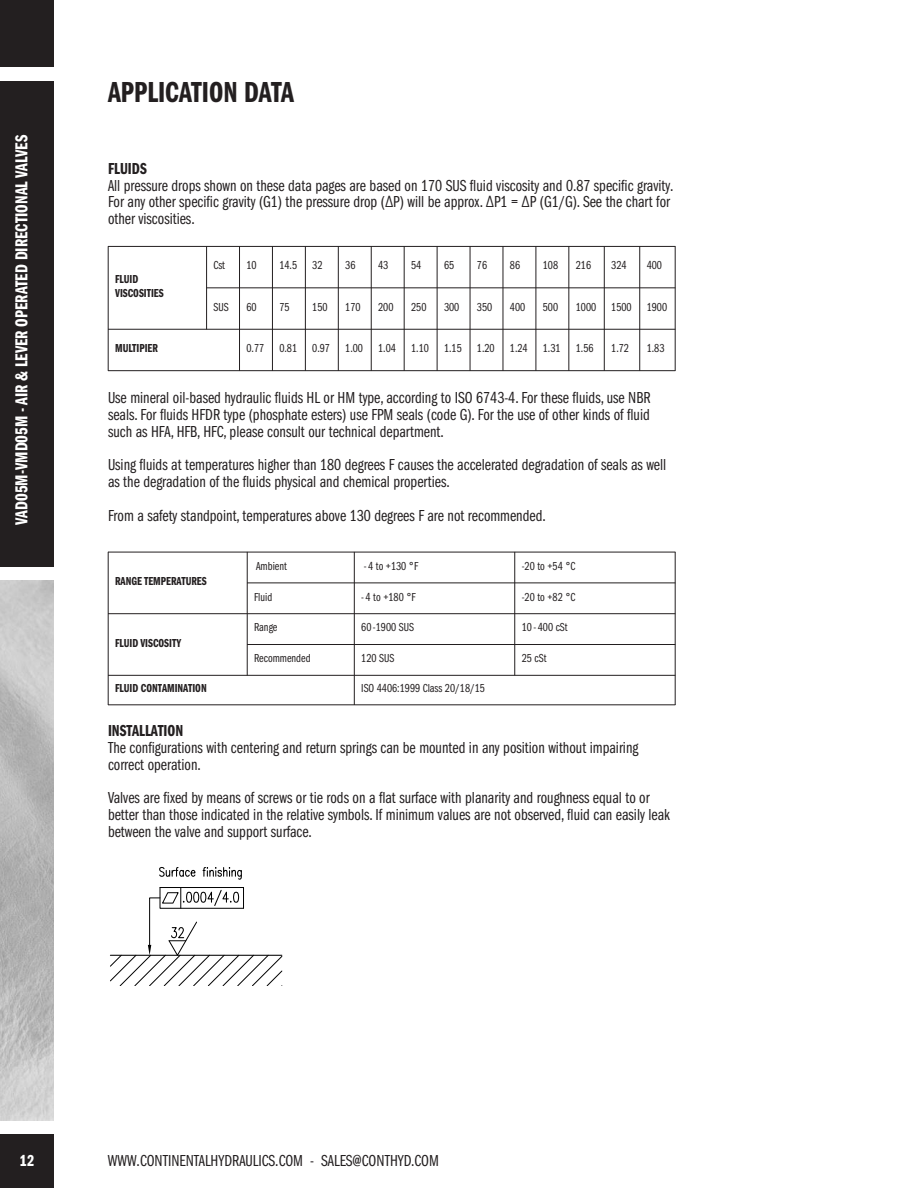
<style>
.page{position:relative;width:918px;height:1188px;background:#fff}
.page>*{position:absolute;margin:0;border:0;box-sizing:border-box;transform-origin:0 0}
.t1{font:30px "ITC Franklin Gothic Std Dm Cp";color:#231f20}
.t2{font:18px "ITC Franklin Gothic Std Dm Cp";color:#fff}
.t3{font:16.5px/16.8px "ITC Franklin Gothic Std Bk Cp";color:#231f20}
.t4{font:16.5px "ITC Franklin Gothic Std Dm Cp";color:#231f20}
.t5{font:16.5px "ITC Franklin Gothic Std Dm Cp";color:#fff}
.t6{font:12px "ITC Franklin Gothic Std Bk Cp";color:#231f20}
.t7{font:12px/14.4px "ITC Franklin Gothic Std Dm Cp";color:#231f20}
</style>
<div class="page">
<div style="left:0;top:81px;width:54px;height:486px;background:#231f20"></div>
<img style="left:0;top:580px;width:54px;height:540px">
<div style="left:0;top:1134px;width:54px;height:54px;background:#231f20"></div>
<div style="left:0;top:0;width:54px;height:68px;background:#231f20"></div>
<svg style="left:110px;top:887px;width:173px;height:99px"></svg>
<svg style="left:159px;top:867px;width:37px;height:10px"></svg>
<svg style="left:203px;top:867px;width:39px;height:13px"></svg>
<hr style="left:108px;top:246px;width:1px;height:125px;background:#231f20">
<hr style="left:206px;top:246px;width:1px;height:83px;background:#231f20">
<hr style="left:239px;top:246px;width:1px;height:125px;background:#231f20">
<hr style="left:272px;top:246px;width:1px;height:125px;background:#231f20">
<hr style="left:305px;top:246px;width:1px;height:125px;background:#231f20">
<hr style="left:338px;top:246px;width:1px;height:125px;background:#231f20">
<hr style="left:371px;top:246px;width:1px;height:125px;background:#231f20">
<hr style="left:404px;top:246px;width:1px;height:125px;background:#231f20">
<hr style="left:437px;top:246px;width:1px;height:125px;background:#231f20">
<hr style="left:470px;top:246px;width:1px;height:125px;background:#231f20">
<hr style="left:503px;top:246px;width:1px;height:125px;background:#231f20">
<hr style="left:536px;top:246px;width:1px;height:125px;background:#231f20">
<hr style="left:569px;top:246px;width:1px;height:125px;background:#231f20">
<hr style="left:604px;top:246px;width:1px;height:125px;background:#231f20">
<hr style="left:639px;top:246px;width:1px;height:125px;background:#231f20">
<hr style="left:675px;top:246px;width:1px;height:125px;background:#231f20">
<hr style="left:108px;top:246px;width:567px;height:1px;background:#231f20">
<hr style="left:206px;top:288px;width:469px;height:1px;background:#231f20">
<hr style="left:108px;top:329px;width:567px;height:1px;background:#231f20">
<hr style="left:108px;top:370px;width:567px;height:1px;background:#231f20">
<hr style="left:108px;top:552px;width:1px;height:153px;background:#231f20">
<hr style="left:247px;top:552px;width:1px;height:124px;background:#231f20">
<hr style="left:354px;top:552px;width:1px;height:153px;background:#231f20">
<hr style="left:514px;top:552px;width:1px;height:124px;background:#231f20">
<hr style="left:675px;top:552px;width:1px;height:153px;background:#231f20">
<hr style="left:108px;top:552px;width:567px;height:1px;background:#231f20">
<hr style="left:247px;top:583px;width:428px;height:1px;background:#231f20">
<hr style="left:108px;top:613px;width:567px;height:1px;background:#231f20">
<hr style="left:247px;top:644px;width:428px;height:1px;background:#231f20">
<hr style="left:108px;top:675px;width:567px;height:1px;background:#231f20">
<hr style="left:108px;top:705px;width:567px;height:1px;background:#231f20">
<p class="t2" style="left:15px;top:525px;width:392px;rotate:-90deg">VAD05M-VMD05M - AIR &amp; LEVER OPERATED DIRECTIONAL VALVES</p>
<h1 class="t1" style="left:108px;top:82px;width:188px">APPLICATION DATA</h1>
<p class="t4" style="left:108px;top:163px;width:40px">FLUIDS</p>
<p class="t3" style="left:108px;top:178px;width:567px">All pressure drops shown on these data pages are based on 170 SUS fluid viscosity and 0.87 specific gravity.<br>For any other specific gravity (G1) the pressure drop (∆P) will be approx. ∆P1 = ∆P (G1/G). See the chart for other viscosities.</p>
<p class="t7" style="left:115px;top:273px;width:50px">FLUID<br>VISCOSITIES</p>
<p class="t6" style="left:214px;top:261px;width:13px">Cst</p>
<p class="t6" style="left:246px;top:261px;width:12px">10</p>
<p class="t6" style="left:279px;top:261px;width:19px">14.5</p>
<p class="t6" style="left:312px;top:261px;width:12px">32</p>
<p class="t6" style="left:345px;top:261px;width:12px">36</p>
<p class="t6" style="left:378px;top:261px;width:12px">43</p>
<p class="t6" style="left:411px;top:261px;width:12px">54</p>
<p class="t6" style="left:444px;top:261px;width:12px">65</p>
<p class="t6" style="left:477px;top:261px;width:12px">76</p>
<p class="t6" style="left:510px;top:261px;width:12px">86</p>
<p class="t6" style="left:543px;top:261px;width:17px">108</p>
<p class="t6" style="left:576px;top:261px;width:17px">216</p>
<p class="t6" style="left:611px;top:261px;width:17px">324</p>
<p class="t6" style="left:647px;top:261px;width:17px">400</p>
<p class="t6" style="left:214px;top:303px;width:17px">SUS</p>
<p class="t6" style="left:246px;top:303px;width:12px">60</p>
<p class="t6" style="left:279px;top:303px;width:12px">75</p>
<p class="t6" style="left:312px;top:303px;width:17px">150</p>
<p class="t6" style="left:345px;top:303px;width:17px">170</p>
<p class="t6" style="left:378px;top:303px;width:17px">200</p>
<p class="t6" style="left:411px;top:303px;width:17px">250</p>
<p class="t6" style="left:444px;top:303px;width:17px">300</p>
<p class="t6" style="left:477px;top:303px;width:17px">350</p>
<p class="t6" style="left:510px;top:303px;width:17px">400</p>
<p class="t6" style="left:543px;top:303px;width:17px">500</p>
<p class="t6" style="left:576px;top:303px;width:22px">1000</p>
<p class="t6" style="left:611px;top:303px;width:22px">1500</p>
<p class="t6" style="left:647px;top:303px;width:22px">1900</p>
<p class="t7" style="left:115px;top:342px;width:44px">MULTIPIER</p>
<p class="t6" style="left:246px;top:344px;width:19px">0.77</p>
<p class="t6" style="left:279px;top:344px;width:19px">0.81</p>
<p class="t6" style="left:312px;top:344px;width:19px">0.97</p>
<p class="t6" style="left:345px;top:344px;width:19px">1.00</p>
<p class="t6" style="left:378px;top:344px;width:19px">1.04</p>
<p class="t6" style="left:411px;top:344px;width:19px">1.10</p>
<p class="t6" style="left:444px;top:344px;width:19px">1.15</p>
<p class="t6" style="left:477px;top:344px;width:19px">1.20</p>
<p class="t6" style="left:510px;top:344px;width:19px">1.24</p>
<p class="t6" style="left:543px;top:344px;width:19px">1.31</p>
<p class="t6" style="left:576px;top:344px;width:19px">1.56</p>
<p class="t6" style="left:611px;top:344px;width:19px">1.72</p>
<p class="t6" style="left:647px;top:344px;width:19px">1.83</p>
<p class="t3" style="left:108px;top:391px;width:544px;text-align:justify">Use mineral oil-based hydraulic fluids HL or HM type, according to ISO 6743-4. For these fluids, use NBR seals. For fluids HFDR type (phosphate esters) use FPM seals (code G). For the use of other kinds of fluid such as HFA, HFB, HFC, please consult our technical department.</p>
<p class="t3" style="left:108px;top:458px;width:560px">Using fluids at temperatures higher than 180 degrees F causes the accelerated degradation of seals as well as the degradation of the fluids physical and chemical properties.</p>
<p class="t3" style="left:108px;top:508px;width:439px">From a safety standpoint, temperatures above 130 degrees F are not recommended.</p>
<p class="t7" style="left:115px;top:575px;width:93px">RANGE TEMPERATURES</p>
<p class="t7" style="left:115px;top:637px;width:68px">FLUID VISCOSITY</p>
<p class="t6" style="left:256px;top:562px;width:32px">Ambient</p>
<p class="t6" style="left:364px;top:562px;width:56px">- 4 to +130 °F</p>
<p class="t6" style="left:522px;top:562px;width:55px">-20 to +54 °C</p>
<p class="t6" style="left:254px;top:593px;width:20px">Fluid</p>
<p class="t6" style="left:361px;top:593px;width:56px">- 4 to +180 °F</p>
<p class="t6" style="left:522px;top:593px;width:55px">-20 to +82 °C</p>
<p class="t6" style="left:254px;top:623px;width:25px">Range</p>
<p class="t6" style="left:361px;top:623px;width:54px">60 -1900 SUS</p>
<p class="t6" style="left:522px;top:623px;width:48px">10 - 400 cSt</p>
<p class="t6" style="left:254px;top:654px;width:58px">Recommended</p>
<p class="t6" style="left:361px;top:654px;width:35px">120 SUS</p>
<p class="t6" style="left:522px;top:654px;width:26px">25 cSt</p>
<p class="t7" style="left:115px;top:682px;width:93px">FLUID CONTAMINATION</p>
<p class="t6" style="left:361px;top:684px;width:125px">ISO 4406:1999 Class 20/18/15</p>
<p class="t4" style="left:108px;top:725px;width:77px">INSTALLATION</p>
<p class="t3" style="left:108px;top:740px;width:532px">The configurations with centering and return springs can be mounted in any position without impairing correct operation.</p>
<p class="t3" style="left:108px;top:791px;width:564px">Valves are fixed by means of screws or tie rods on a flat surface with planarity and roughness equal to or better than those indicated in the relative symbols. If minimum values are not observed, fluid can easily leak between the valve and support surface.</p>
<p class="t5" style="left:20px;top:1155px;width:16px">12</p>
<p class="t3" style="left:108px;top:1154px;width:332px">WWW.CONTINENTALHYDRAULICS.COM - SALES@CONTHYD.COM</p>
</div>
